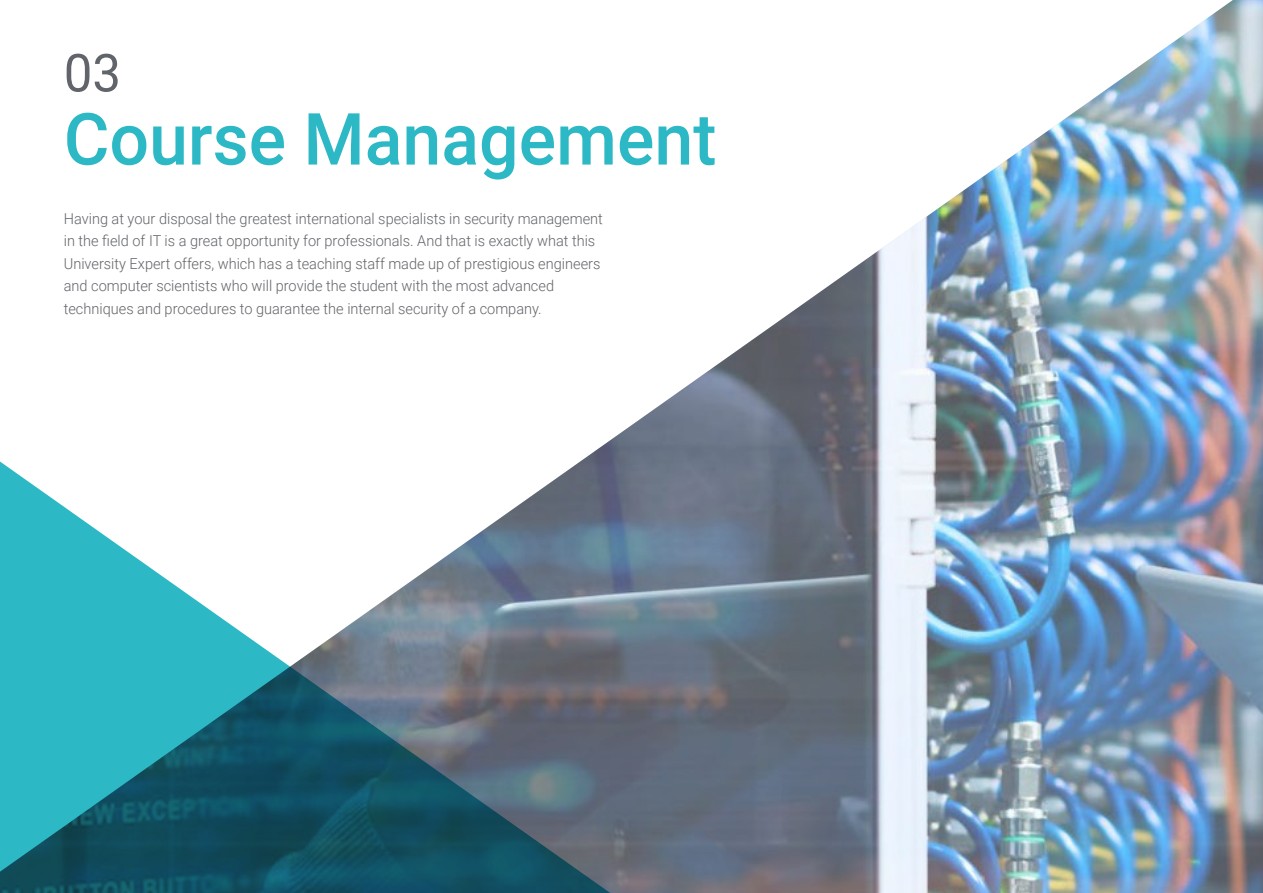
<style>
.page{position:relative;width:1263px;height:893px;background:#fff}
.page>*{position:absolute;margin:0;border:0;box-sizing:border-box;transform-origin:0 0}
.t1{font:500 72px "Roboto";color:#2db8c5}
.t2{font:52.5px "Roboto";color:#61646a}
.t3{font:300 15px/22.5px "Roboto";color:#61646a}
</style>
<div class="page">
<img style="left:602px;top:0;width:661px;height:893px">
<svg style="left:0;top:446px;width:640px;height:447px"></svg>
<h2 class="t2" style="left:64px;top:36px;width:59px">03</h2>
<h1 class="t1" style="left:64px;top:89px;width:654px">Course Management</h1>
<p class="t3" style="left:64px;top:207px;width:541px">Having at your disposal the greatest international specialists in security management in the field of IT is a great opportunity for professionals. And that is exactly what this University Expert offers, which has a teaching staff made up of prestigious engineers and computer scientists who will provide the student with the most advanced techniques and procedures to guarantee the internal security of a company.</p>
</div>
